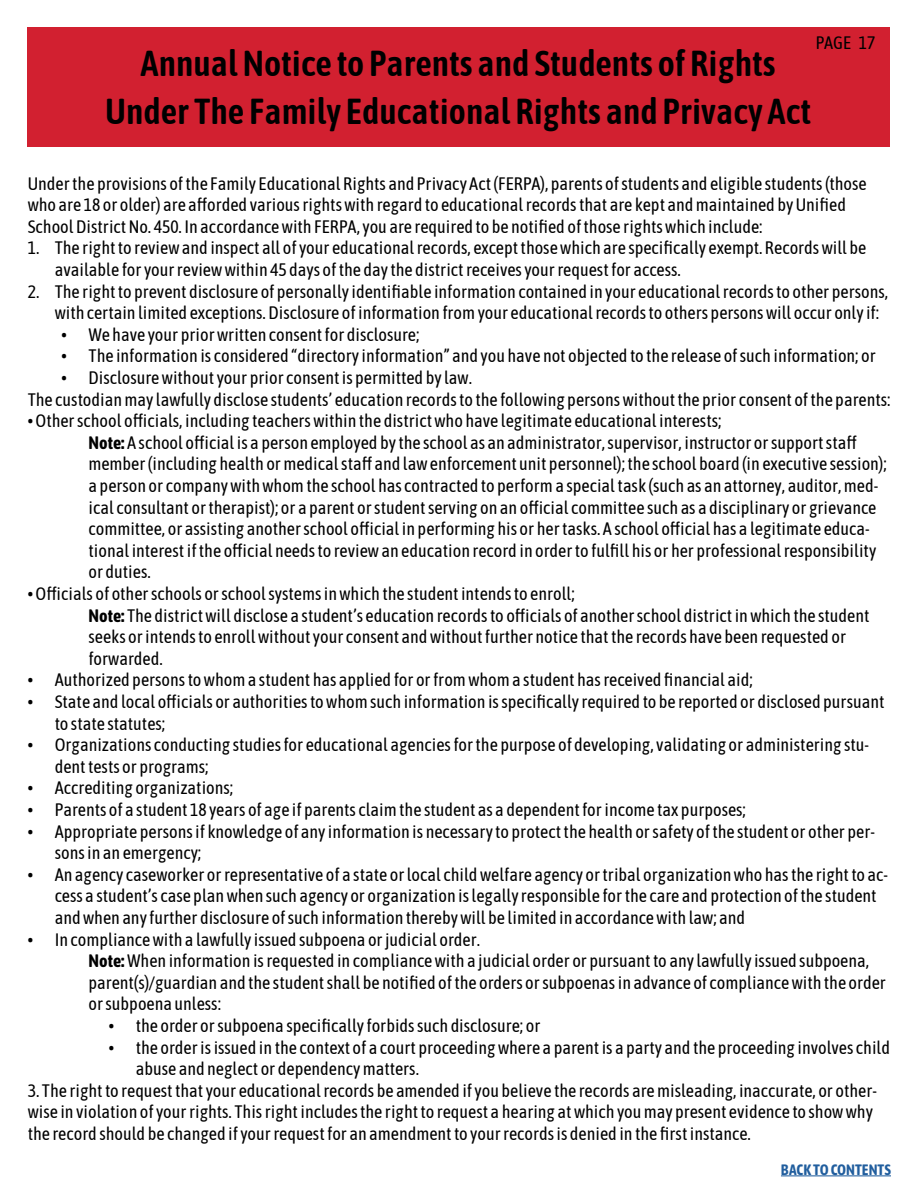
<style>
.page{position:relative;width:918px;height:1188px;background:#fff}
.page>*{position:absolute;margin:0;border:0;box-sizing:border-box;transform-origin:0 0}
.t1{font:600 36px/48px "Asap Condensed";color:#000;text-align:center}
.t2{font:18px/21.6px "Asap Condensed";color:#000}
.t3{font:700 15px "Asap Condensed";color:#215e9e}
.s1{font-weight:700}
</style>
<div class="page">
<hr style="left:781px;top:1175px;width:110px;height:1px;background:#215e9e">
<div style="left:28px;top:27px;width:862px;height:120px;background:#d22030"></div>
<p class="t2" style="left:816px;top:32px;width:61px">PAGE 17</p>
<h1 class="t1" style="left:105px;top:38px;width:708px">Annual Notice to Parents and Students of Rights<br>Under The Family Educational Rights and Privacy Act</h1>
<p class="t2" style="left:28px;top:172px;width:840px">Under the provisions of the Family Educational Rights and Privacy Act (FERPA), parents of students and eligible students (those who are 18 or older) are afforded various rights with regard to educational records that are kept and maintained by Unified<br>School District No. 450. In accordance with FERPA, you are required to be notified of those rights which include:</p>
<p class="t2" style="left:55px;top:237px;width:813px;text-indent:-27px">1. The right to review and inspect all of your educational records, except those which are specifically exempt. Records will be available for your review within 45 days of the day the district receives your request for access.</p>
<p class="t2" style="left:55px;top:280px;width:835px;text-indent:-27px">2. The right to prevent disclosure of personally identifiable information contained in your educational records to other persons, with certain limited exceptions. Disclosure of information from your educational records to others persons will occur only if:</p>
<p class="t2" style="left:62px;top:323px;width:359px">• We have your prior written consent for disclosure;</p>
<p class="t2" style="left:62px;top:345px;width:816px">• The information is considered “directory information” and you have not objected to the release of such information; or</p>
<p class="t2" style="left:28px;top:366px;width:864px;text-indent:34px">• Disclosure without your prior consent is permitted by law.<br>The custodian may lawfully disclose students’ education records to the following persons without the prior consent of the parents:</p>
<p class="t2" style="left:88px;top:409px;width:800px;text-indent:-61px">• Other school officials, including teachers within the district who have legitimate educational interests;<br><span class="s1">Note:</span> A school official is a person employed by the school as an administrator, supervisor, instructor or support staff member (including health or medical staff and law enforcement unit personnel); the school board (in executive session); a person or company with whom the school has contracted to perform a special task (such as an attorney, auditor, med&shy;ical consultant or therapist); or a parent or student serving on an official committee such as a disciplinary or grievance committee, or assisting another school official in performing his or her tasks. A school official has a legitimate educa&shy;tional interest if the official needs to review an education record in order to fulfill his or her professional responsibility or duties.</p>
<p class="t2" style="left:88px;top:582px;width:783px;text-indent:-61px">• Officials of other schools or school systems in which the student intends to enroll;<br><span class="s1">Note:</span> The district will disclose a student’s education records to officials of another school district in which the student seeks or intends to enroll without your consent and without further notice that the records have been requested or forwarded.</p>
<p class="t2" style="left:28px;top:669px;width:727px">• Authorized persons to whom a student has applied for or from whom a student has received financial aid;</p>
<p class="t2" style="left:55px;top:690px;width:831px;text-indent:-27px">• State and local officials or authorities to whom such information is specifically required to be reported or disclosed pursuant to state statutes;</p>
<p class="t2" style="left:55px;top:733px;width:816px;text-indent:-27px">• Organizations conducting studies for educational agencies for the purpose of developing, validating or administering stu&shy;dent tests or programs;</p>
<p class="t2" style="left:28px;top:777px;width:207px">• Accrediting organizations;</p>
<p class="t2" style="left:28px;top:798px;width:720px">• Parents of a student 18 years of age if parents claim the student as a dependent for income tax purposes;</p>
<p class="t2" style="left:55px;top:820px;width:822px;text-indent:-27px">• Appropriate persons if knowledge of any information is necessary to protect the health or safety of the student or other per&shy;sons in an emergency;</p>
<p class="t2" style="left:55px;top:863px;width:835px;text-indent:-27px">• An agency caseworker or representative of a state or local child welfare agency or tribal organization who has the right to ac&shy;cess a student’s case plan when such agency or organization is legally responsible for the care and protection of the student and when any further disclosure of such information thereby will be limited in accordance with law; and</p>
<p class="t2" style="left:88px;top:928px;width:799px;text-indent:-61px">• In compliance with a lawfully issued subpoena or judicial order.<br><span class="s1">Note:</span> When information is requested in compliance with a judicial order or pursuant to any lawfully issued subpoena, parent(s)/guardian and the student shall be notified of the orders or subpoenas in advance of compliance with the order or subpoena unless:</p>
<p class="t2" style="left:109px;top:1014px;width:433px">• the order or subpoena specifically forbids such disclosure; or</p>
<p class="t2" style="left:136px;top:1036px;width:756px;text-indent:-27px">• the order is issued in the context of a court proceeding where a parent is a party and the proceeding involves child abuse and neglect or dependency matters.</p>
<p class="t2" style="left:28px;top:1079px;width:851px">3. The right to request that your educational records be amended if you believe the records are misleading, inaccurate, or other&shy;wise in violation of your rights. This right includes the right to request a hearing at which you may present evidence to show why the record should be changed if your request for an amendment to your records is denied in the first instance.</p>
<p class="t3" style="left:781px;top:1160px;width:112px">BACK TO CONTENTS</p>
</div>
